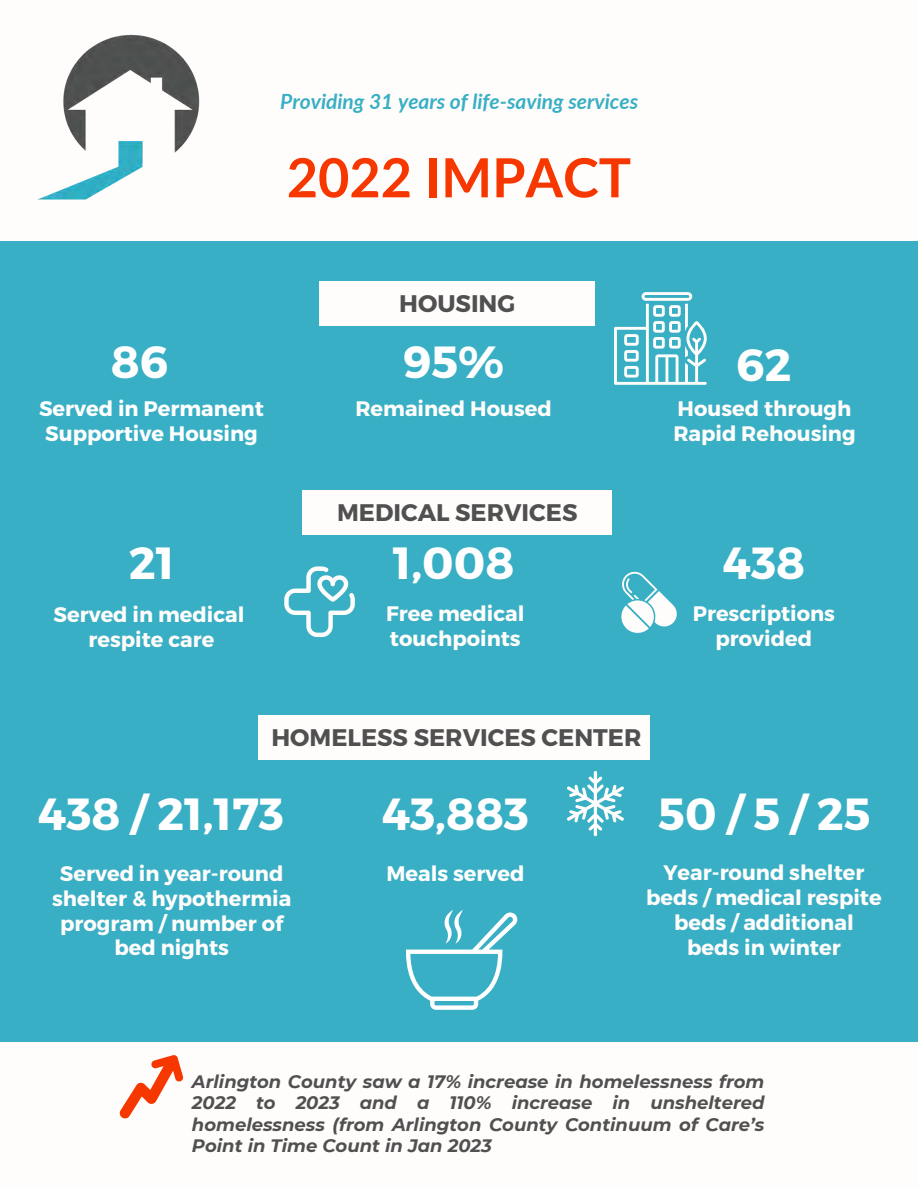
<style>
.page{position:relative;width:918px;height:1188px;background:#fffdfb}
.page>*{position:absolute;margin:0;border:0;box-sizing:border-box;transform-origin:0 0}
.t1{font:700 54px "Lato";color:#f63700}
.t2{font:700 45px "Montserrat";color:#fff}
.t3{font:700 24px "Montserrat";color:#505050}
.t4{font:700 21px/24.8px "Montserrat";color:#fffdfb;text-align:center}
.t5{font:700 21px/24.8px "Montserrat";color:#fff}
.t6{font:italic 700 21px "Lato";color:#38afc4}
.t7{font:italic 700 18px/21.3px "Montserrat";color:#505050;text-align:justify}
</style>
<div class="page">
<div style="left:0;top:241px;width:918px;height:801px;background:#38afc4"></div>
<img style="left:37px;top:34px;width:163px;height:166px">
<div style="left:320px;top:281px;width:275px;height:45px;background:#fffdfb"></div>
<svg style="left:615px;top:292px;width:91px;height:92px"></svg>
<div style="left:303px;top:491px;width:309px;height:44px;background:#fffdfb"></div>
<div style="left:258px;top:715px;width:391px;height:45px;background:#fffdfb"></div>
<svg style="left:284px;top:566px;width:71px;height:71px"></svg>
<svg style="left:621px;top:571px;width:56px;height:61px"></svg>
<svg style="left:567px;top:771px;width:57px;height:65px"></svg>
<svg style="left:120px;top:1055px;width:63px;height:63px"></svg>
<svg style="left:406px;top:910px;width:111px;height:100px"></svg>
<p class="t6" style="left:280px;top:88px;width:360px">Providing 31 years of life-saving services</p>
<p class="t1" style="left:287px;top:144px;width:346px">2022 IMPACT</p>
<p class="t3" style="left:399px;top:287px;width:118px">HOUSING</p>
<p class="t2" style="left:111px;top:333px;width:59px">86</p>
<p class="t2" style="left:403px;top:333px;width:103px">95%</p>
<p class="t2" style="left:736px;top:336px;width:57px">62</p>
<p class="t5" style="left:39px;top:395px;width:226px">Served in Permanent<br>Supportive Housing</p>
<p class="t4" style="left:355px;top:396px;width:198px">Remained Housed</p>
<p class="t3" style="left:337px;top:497px;width:242px">MEDICAL SERVICES</p>
<p class="t4" style="left:678px;top:395px;width:175px">Housed through</p>
<p class="t4" style="left:673px;top:420px;width:184px">Rapid Rehousing</p>
<p class="t2" style="left:129px;top:534px;width:47px">21</p>
<p class="t2" style="left:723px;top:534px;width:84px">438</p>
<p class="t4" style="left:693px;top:600px;width:144px">Prescriptions provided</p>
<p class="t2" style="left:393px;top:534px;width:123px">1,008</p>
<p class="t4" style="left:386px;top:600px;width:140px;text-align:left">Free medical touchpoints</p>
<p class="t4" style="left:54px;top:601px;width:193px">Served in medical</p>
<p class="t4" style="left:89px;top:626px;width:127px">respite care</p>
<p class="t3" style="left:271px;top:722px;width:372px">HOMELESS SERVICES CENTER</p>
<p class="t2" style="left:38px;top:784px;width:247px">438 / 21,173</p>
<p class="t4" style="left:52px;top:860px;width:241px">Served in year-round shelter &amp; hypothermia program / number of bed nights</p>
<p class="t2" style="left:382px;top:784px;width:149px">43,883</p>
<p class="t5" style="left:386px;top:860px;width:140px">Meals served</p>
<p class="t2" style="left:658px;top:784px;width:214px">50 / 5 / 25</p>
<p class="t4" style="left:646px;top:860px;width:237px">Year-round shelter beds / medical respite beds / additional</p>
<p class="t4" style="left:687px;top:934px;width:155px">beds in winter</p>
<p class="t7" style="left:192px;top:1071px;width:574px">Arlington County saw a 17% increase in homelessness from 2022 to 2023 and a 110% increase in unsheltered homelessness (from Arlington County Continuum of Care’s Point in Time Count in Jan 2023</p>
</div>
